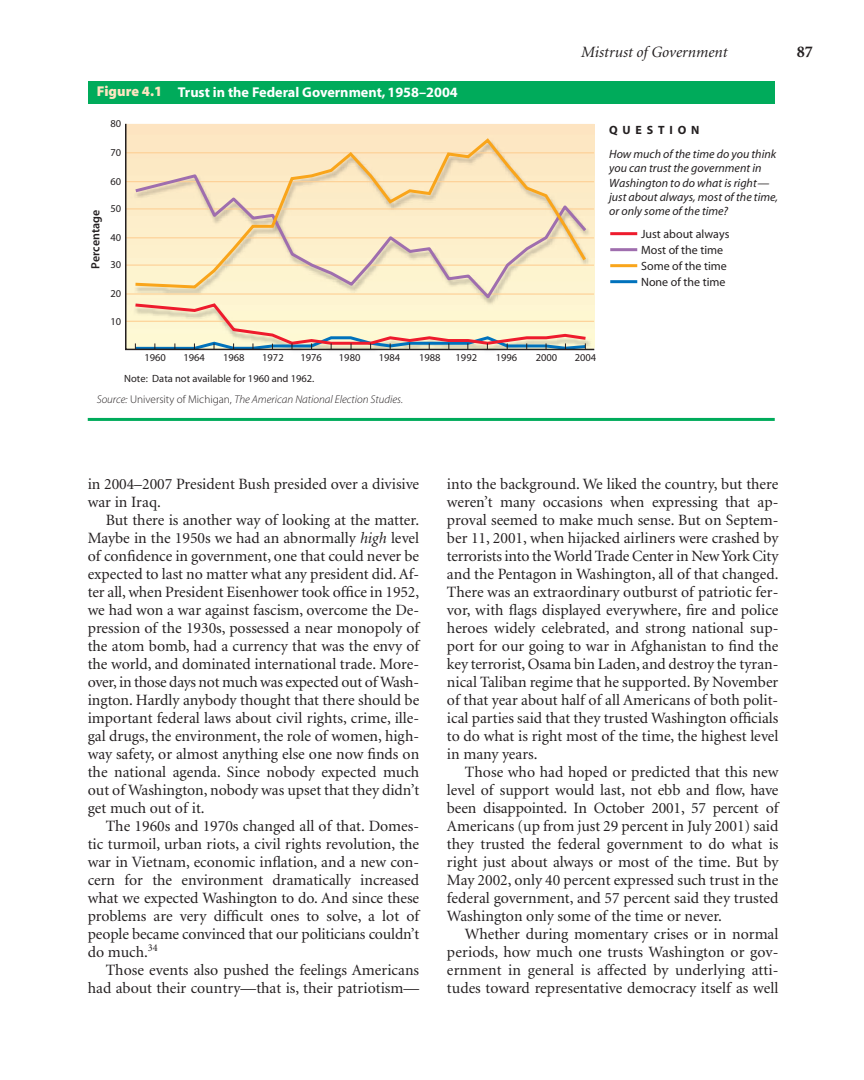
<style>
.page{position:relative;width:864px;height:1080px;background:#fff}
.page>*{position:absolute;margin:0;border:0;box-sizing:border-box;transform-origin:0 0}
.t1{font:700 16.5px "Minion";color:#231f20}
.t2{font:15.75px "Minion";color:#231f20}
.t3{font:italic 15.75px "Minion";color:#231f20}
.t4{font:700 14.25px "Myriad";color:#fff}
.t5{font:italic 12px/14.2px "Myriad";color:#231f20}
.t6{font:12px/16px "Myriad";color:#231f20}
.t7{font:600 12px "Myriad";color:#231f20}
.t8{font:700 12px "Myriad";color:#231f20}
.t9{font:11.25px "Myriad Lig Itl";color:#231f20}
.t10{font:10.5px "Myriad";color:#231f20}
.s1{font-family:"Myriad Blk";font-weight:400;color:#fee5c1}
.s2{font-family:"Myriad Lig"}
.s3{font-style:italic}
</style>
<div class="page">
<hr style="left:610px;top:232px;width:27px;height:3px;background:#ee1b2d">
<hr style="left:610px;top:248px;width:27px;height:3px;background:#9f6eae">
<hr style="left:610px;top:264px;width:27px;height:3px;background:#f9a51b">
<hr style="left:610px;top:280px;width:27px;height:3px;background:#0072bc">
<svg style="left:125px;top:123px;width:470px;height:228px;background:#f7e4c0"></svg>
<svg style="left:132px;top:302px;width:457px;height:49px;background:#e5d7bd"></svg>
<div style="left:88px;top:81px;width:687px;height:23px;background:#00ab5b"></div>
<hr style="left:88px;top:418px;width:687px;height:3px;background:#00ab5b">
<p class="t4" style="left:97px;top:86px;width:363px"><span class="s1">Figure 4.1</span> Trust in the Federal Government, 1958–2004</p>
<p class="t10" style="left:111px;top:120px;width:12px">80</p>
<p class="t7" style="left:88px;top:269px;width:60px;rotate:-90deg">Percentage</p>
<p class="t10" style="left:111px;top:149px;width:12px">70</p>
<p class="t10" style="left:111px;top:177px;width:12px">60</p>
<p class="t10" style="left:111px;top:205px;width:12px">50</p>
<p class="t10" style="left:111px;top:234px;width:12px">40</p>
<p class="t10" style="left:111px;top:261px;width:12px">30</p>
<p class="t10" style="left:111px;top:290px;width:12px">20</p>
<p class="t10" style="left:111px;top:317px;width:12px">10</p>
<p class="t3" style="left:581px;top:46px;width:148px">Mistrust of Government</p>
<p class="t1" style="left:797px;top:45px;width:18px">87</p>
<p class="t8" style="left:609px;top:126px;width:92px">Q U E S T I O N</p>
<p class="t5" style="left:609px;top:148px;width:170px">How much of the time do you think you can trust the government in<br>Washington to do what is right— just about always, most of the time, or only some of the time?</p>
<p class="t6" style="left:641px;top:226px;width:90px">Just about always<br>Most of the time<br>Some of the time<br>None of the time</p>
<p class="t10" style="left:144px;top:354px;width:23px">1960</p>
<p class="t10" style="left:183px;top:354px;width:23px">1964</p>
<p class="t10" style="left:223px;top:354px;width:23px">1968</p>
<p class="t10" style="left:262px;top:354px;width:23px">1972</p>
<p class="t10" style="left:300px;top:354px;width:23px">1976</p>
<p class="t10" style="left:339px;top:354px;width:23px">1980</p>
<p class="t10" style="left:379px;top:354px;width:23px">1984</p>
<p class="t10" style="left:419px;top:354px;width:23px">1988</p>
<p class="t10" style="left:456px;top:354px;width:23px">1992</p>
<p class="t10" style="left:496px;top:354px;width:23px">1996</p>
<p class="t10" style="left:536px;top:354px;width:23px">2000</p>
<p class="t10" style="left:575px;top:354px;width:23px">2004</p>
<p class="t10" style="left:124px;top:375px;width:192px">Note: Data not available for 1960 and 1962.</p>
<p class="t9" style="left:97px;top:395px;width:308px">Source: <span class="s2">University of Michigan,</span> The American National Election Studies.</p>
<p class="t2" style="left:88px;top:477px;width:333px">in 2004–2007 President Bush presided over a divisive</p>
<p class="t2" style="left:88px;top:495px;width:75px">war in Iraq.</p>
<p class="t2" style="left:106px;top:513px;width:315px">But there is another way of looking at the matter.</p>
<p class="t2" style="left:88px;top:531px;width:333px">Maybe in the 1950s we had an abnormally <span class="s3">high</span> level</p>
<p class="t2" style="left:88px;top:549px;width:333px">of confidence in government, one that could never be</p>
<p class="t2" style="left:88px;top:567px;width:333px">expected to last no matter what any president did. Af-</p>
<p class="t2" style="left:88px;top:585px;width:333px">ter all, when President Eisenhower took office in 1952,</p>
<p class="t2" style="left:88px;top:603px;width:333px">we had won a war against fascism, overcome the De-</p>
<p class="t2" style="left:88px;top:621px;width:333px">pression of the 1930s, possessed a near monopoly of</p>
<p class="t2" style="left:88px;top:639px;width:333px">the atom bomb, had a currency that was the envy of</p>
<p class="t2" style="left:88px;top:657px;width:333px">the world, and dominated international trade. More-</p>
<p class="t2" style="left:88px;top:675px;width:333px">over, in those days not much was expected out of Wash-</p>
<p class="t2" style="left:88px;top:693px;width:333px">ington. Hardly anybody thought that there should be</p>
<p class="t2" style="left:88px;top:711px;width:333px">important federal laws about civil rights, crime, ille-</p>
<p class="t2" style="left:88px;top:729px;width:333px">gal drugs, the environment, the role of women, high-</p>
<p class="t2" style="left:88px;top:747px;width:333px">way safety, or almost anything else one now finds on</p>
<p class="t2" style="left:88px;top:765px;width:333px">the national agenda. Since nobody expected much</p>
<p class="t2" style="left:88px;top:783px;width:333px">out of Washington, nobody was upset that they didn’t</p>
<p class="t2" style="left:88px;top:801px;width:118px">get much out of it.</p>
<p class="t2" style="left:106px;top:819px;width:315px">The 1960s and 1970s changed all of that. Domes-</p>
<p class="t2" style="left:88px;top:837px;width:333px">tic turmoil, urban riots, a civil rights revolution, the</p>
<p class="t2" style="left:88px;top:855px;width:333px">war in Vietnam, economic inflation, and a new con-</p>
<p class="t2" style="left:88px;top:873px;width:333px">cern for the environment dramatically increased</p>
<p class="t2" style="left:88px;top:891px;width:333px">what we expected Washington to do. And since these</p>
<p class="t2" style="left:88px;top:909px;width:333px">problems are very difficult ones to solve, a lot of</p>
<p class="t2" style="left:88px;top:927px;width:333px">people became convinced that our politicians couldn’t</p>
<p class="t2" style="left:88px;top:946px;width:71px">do much.<sup>34</sup></p>
<p class="t2" style="left:106px;top:963px;width:315px">Those events also pushed the feelings Americans</p>
<p class="t2" style="left:88px;top:981px;width:333px">had about their country—that is, their patriotism—</p>
<p class="t2" style="left:447px;top:477px;width:333px">into the background. We liked the country, but there</p>
<p class="t2" style="left:447px;top:495px;width:333px">weren’t many occasions when expressing that ap-</p>
<p class="t2" style="left:447px;top:513px;width:333px">proval seemed to make much sense. But on Septem-</p>
<p class="t2" style="left:447px;top:531px;width:333px">ber 11, 2001, when hijacked airliners were crashed by</p>
<p class="t2" style="left:447px;top:549px;width:333px">terrorists into the World Trade Center in New York City</p>
<p class="t2" style="left:447px;top:567px;width:333px">and the Pentagon in Washington, all of that changed.</p>
<p class="t2" style="left:447px;top:585px;width:333px">There was an extraordinary outburst of patriotic fer-</p>
<p class="t2" style="left:447px;top:603px;width:333px">vor, with flags displayed everywhere, fire and police</p>
<p class="t2" style="left:447px;top:621px;width:333px">heroes widely celebrated, and strong national sup-</p>
<p class="t2" style="left:447px;top:639px;width:333px">port for our going to war in Afghanistan to find the</p>
<p class="t2" style="left:447px;top:657px;width:333px">key terrorist, Osama bin Laden, and destroy the tyran-</p>
<p class="t2" style="left:447px;top:675px;width:333px">nical Taliban regime that he supported. By November</p>
<p class="t2" style="left:447px;top:693px;width:333px">of that year about half of all Americans of both polit-</p>
<p class="t2" style="left:447px;top:711px;width:333px">ical parties said that they trusted Washington officials</p>
<p class="t2" style="left:447px;top:729px;width:333px">to do what is right most of the time, the highest level</p>
<p class="t2" style="left:447px;top:747px;width:92px">in many years.</p>
<p class="t2" style="left:465px;top:765px;width:315px">Those who had hoped or predicted that this new</p>
<p class="t2" style="left:447px;top:783px;width:333px">level of support would last, not ebb and flow, have</p>
<p class="t2" style="left:447px;top:801px;width:333px">been disappointed. In October 2001, 57 percent of</p>
<p class="t2" style="left:447px;top:819px;width:333px">Americans (up from just 29 percent in July 2001) said</p>
<p class="t2" style="left:447px;top:837px;width:333px">they trusted the federal government to do what is</p>
<p class="t2" style="left:447px;top:855px;width:333px">right just about always or most of the time. But by</p>
<p class="t2" style="left:447px;top:873px;width:333px">May 2002, only 40 percent expressed such trust in the</p>
<p class="t2" style="left:447px;top:891px;width:333px">federal government, and 57 percent said they trusted</p>
<p class="t2" style="left:447px;top:909px;width:277px">Washington only some of the time or never.</p>
<p class="t2" style="left:465px;top:928px;width:315px">Whether during momentary crises or in normal</p>
<p class="t2" style="left:447px;top:946px;width:333px">periods, how much one trusts Washington or gov-</p>
<p class="t2" style="left:447px;top:964px;width:333px">ernment in general is affected by underlying atti-</p>
<p class="t2" style="left:447px;top:982px;width:333px">tudes toward representative democracy itself as well</p>
</div>
